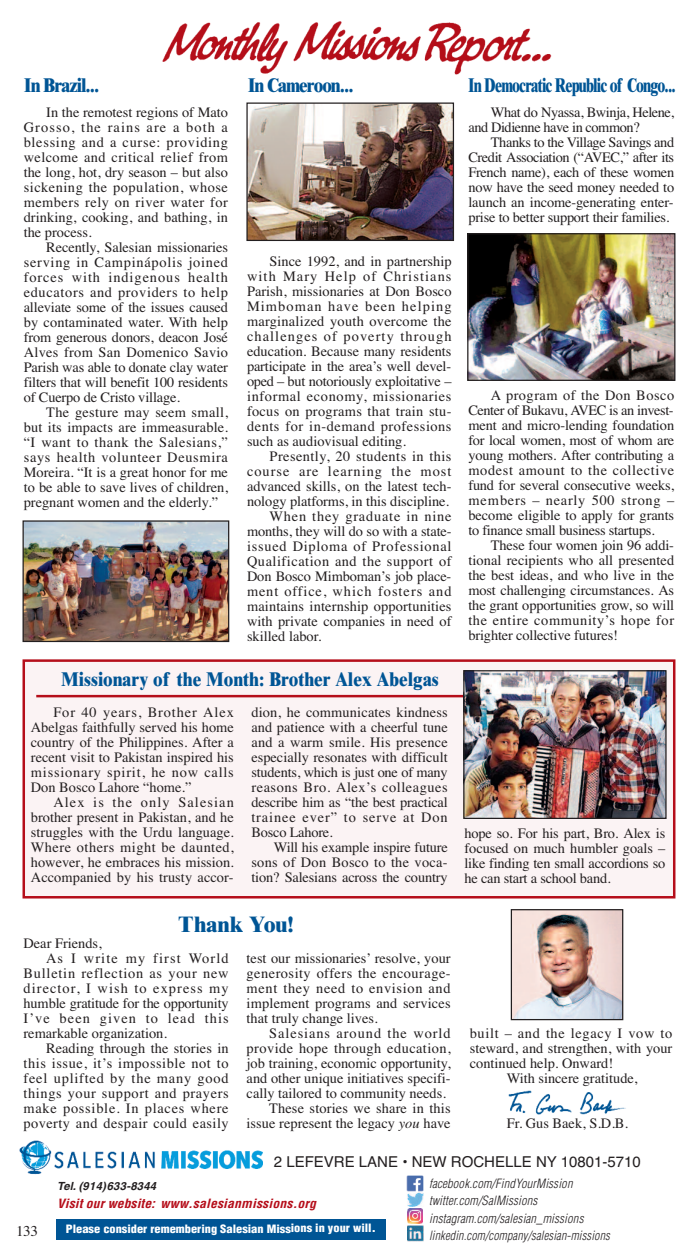
<style>
.page{position:relative;width:698px;height:1260px;background:#fff}
.page>*{position:absolute;margin:0;border:0;box-sizing:border-box;transform-origin:0 0}
.t1{font:800 22.5px "Times New Roman";color:#005595}
.t2{font:800 20px "Times New Roman";color:#005595;scale:.9 1}
.t3{font:800 20px "Times New Roman";letter-spacing:-.045em;color:#005595;scale:.74 1}
.t4{font:800 20px "Times New Roman";letter-spacing:-.045em;color:#005595;scale:.9 1}
.t5{font:15px "Helvetica";color:#231f20}
.t6{font:15px "Times";color:#231f20}
.t7{font:14.38px/15px "Times";color:#231f20;text-align:justify}
.t8{font:14.38px "Times";letter-spacing:.03em;color:#231f20}
.t9{font:14.38px "Times";letter-spacing:.055em;color:#231f20}
.t10{font:14.38px "Times";letter-spacing:.075em;color:#231f20}
.t11{font:14.38px "Times";letter-spacing:.04em;color:#231f20}
.t12{font:14.38px "Times";letter-spacing:.05em;color:#231f20}
.t13{font:14.38px/15px "Times";letter-spacing:-.03em;color:#231f20}
.t14{font:14.38px "Times";letter-spacing:.07em;color:#231f20}
.t15{font:14.38px "Times";letter-spacing:.035em;color:#231f20}
.t16{font:14.38px "Times";letter-spacing:.045em;color:#231f20}
.t17{font:14.38px "Times";letter-spacing:.065em;color:#231f20}
.t18{font:italic 300 condensed 12.5px/17.5px "Helvetica";letter-spacing:.015em;color:#231f20}
.t19{font:italic 700 condensed 12.5px "Helvetica";letter-spacing:.01em;color:#b50e1a;scale:1.1 1}
.t20{font:900 condensed 11.25px "Helvetica";color:#fff;scale:1.1 1}
.t21{font:italic 700 11.25px "Helvetica";letter-spacing:.02em;color:#231f20}
.s1{font-style:italic}
</style>
<div class="page">
<div style="left:25px;top:662px;width:647px;height:234px;background:#fbf3f4"></div>
<div style="left:22px;top:659px;width:653px;height:240px;border:2px solid #b50e1a"></div>
<img style="left:24px;top:522px;width:203px;height:118px">
<div style="left:22px;top:520px;width:207px;height:122px;border:1px solid #231f20"></div>
<img style="left:248px;top:104px;width:204px;height:135px">
<div style="left:246px;top:102px;width:208px;height:139px;border:1px solid #231f20"></div>
<hr style="left:36px;top:695px;width:630px;height:2px;background:#b50e1a">
<img style="left:512px;top:911px;width:109px;height:107px">
<div style="left:510px;top:909px;width:113px;height:111px;border:1px solid #231f20"></div>
<img style="left:469px;top:235px;width:204px;height:144px">
<div style="left:467px;top:233px;width:208px;height:148px;border:1px solid #231f20"></div>
<img style="left:465px;top:672px;width:199px;height:145px">
<div style="left:463px;top:670px;width:203px;height:149px;border:1px solid #231f20"></div>
<img style="left:162px;top:21px;width:390px;height:54px">
<img style="left:19px;top:1140px;width:243px;height:35px">
<img style="left:406px;top:1175px;width:18px;height:32px">
<img style="left:407px;top:1209px;width:16px;height:32px">
<div style="left:56px;top:1219px;width:329px;height:21px;background:#005595"></div>
<img style="left:508px;top:1090px;width:118px;height:25px">
<h2 class="t4" style="left:24px;top:73px;width:86px">In Brazil...</h2>
<h2 class="t4" style="left:247px;top:73px;width:119px">In Cameroon...</h2>
<h2 class="t3" style="left:468px;top:73px;width:282px">In Democratic Republic of Congo...</h2>
<p class="t7" style="left:24px;top:105px;width:206px;text-indent:23px">In the remotest regions of Mato Grosso, the rains are a both a blessing and a curse: providing welcome and critical relief from the long, hot, dry season – but also sickening the population, whose members rely on river water for drinking, cooking, and bathing, in the process.</p>
<p class="t7" style="left:24px;top:240px;width:206px;text-indent:22px">Recently, Salesian missionaries serving in Campinápolis joined forces with indigenous health educators and providers to help alleviate some of the issues caused by contaminated water. With help from generous donors, deacon José Alves from San Domenico Savio Parish was able to donate clay water filters that will benefit 100 residents of Cuerpo de Cristo village.</p>
<p class="t7" style="left:24px;top:405px;width:206px;text-indent:23px">The gesture may seem small, but its impacts are immeasurable. “I want to thank the Salesians,” says health volunteer Deusmira Moreira. “It is a great honor for me to be able to save lives of children, pregnant women and the elderly.”</p>
<p class="t7" style="left:247px;top:253px;width:206px;text-indent:23px">Since 1992, and in partnership with Mary Help of Christians Parish, missionaries at Don Bosco Mimboman have been helping marginalized youth overcome the challenges of poverty through education. Because many residents participate in the area’s well devel&shy;oped – but notoriously exploitative – informal economy, missionaries focus on programs that train stu&shy;dents for in-demand professions such as audiovisual editing.</p>
<p class="t8" style="left:269px;top:447px;width:183px">Presently, 20 students in this</p>
<p class="t14" style="left:247px;top:462px;width:206px">course are learning the most</p>
<p class="t7" style="left:247px;top:478px;width:206px">advanced skills, on the latest tech-</p>
<p class="t7" style="left:247px;top:493px;width:203px">nology platforms, in this discipline.</p>
<p class="t9" style="left:269px;top:507px;width:183px">When they graduate in nine</p>
<p class="t7" style="left:247px;top:523px;width:206px">months, they will do so with a state-</p>
<p class="t12" style="left:247px;top:537px;width:206px">issued Diploma of Professional</p>
<p class="t15" style="left:247px;top:552px;width:206px">Qualification and the support of</p>
<p class="t7" style="left:247px;top:568px;width:206px">Don Bosco Mimboman’s job place-</p>
<p class="t14" style="left:247px;top:582px;width:206px">ment office, which fosters and</p>
<p class="t7" style="left:247px;top:598px;width:206px">maintains internship opportunities</p>
<p class="t7" style="left:247px;top:613px;width:206px">with private companies in need of</p>
<p class="t7" style="left:247px;top:628px;width:76px">skilled labor.</p>
<h2 class="t2" style="left:61px;top:668px;width:421px">Missionary of the Month: Brother Alex Abelgas</h2>
<p class="t7" style="left:31px;top:705px;width:204px;text-indent:23px">For 40 years, Brother Alex Abelgas faithfully served his home country of the Philippines. After a recent visit to Pakistan inspired his missionary spirit, he now calls Don Bosco Lahore “home.”</p>
<p class="t7" style="left:31px;top:795px;width:204px;text-indent:23px">Alex is the only Salesian brother present in Pakistan, and he struggles with the Urdu language.<br>Where others might be daunted, however, he embraces his mission.<br>Accompanied by his trusty accor-</p>
<p class="t7" style="left:251px;top:705px;width:198px">dion, he communicates kindness and patience with a cheerful tune and a warm smile. His presence especially resonates with difficult students, which is just one of many reasons Bro. Alex’s colleagues describe him as “the best practical trainee ever” to serve at Don Bosco Lahore.</p>
<p class="t7" style="left:251px;top:840px;width:198px;text-indent:22px">Will his example inspire future sons of Don Bosco to the voca&shy;tion? Salesians across the country</p>
<h1 class="t1" style="left:178px;top:911px;width:117px">Thank You!</h1>
<p class="t7" style="left:24px;top:935px;width:80px">Dear Friends,</p>
<p class="t10" style="left:46px;top:949px;width:184px">As I write my first World</p>
<p class="t9" style="left:24px;top:964px;width:206px">Bulletin reflection as your new</p>
<p class="t10" style="left:24px;top:979px;width:207px">director, I wish to express my</p>
<p class="t7" style="left:24px;top:995px;width:206px">humble gratitude for the opportunity</p>
<p class="t10" style="left:24px;top:1009px;width:206px">I’ve been given to lead this</p>
<p class="t7" style="left:24px;top:1025px;width:145px">remarkable organization.</p>
<p class="t7" style="left:46px;top:1040px;width:184px">Reading through the stories in</p>
<p class="t11" style="left:24px;top:1054px;width:207px">this issue, it’s impossible not to</p>
<p class="t9" style="left:24px;top:1069px;width:207px">feel uplifted by the many good</p>
<p class="t11" style="left:24px;top:1084px;width:207px">things your support and prayers</p>
<p class="t12" style="left:24px;top:1099px;width:207px">make possible. In places where</p>
<p class="t8" style="left:24px;top:1114px;width:206px">poverty and despair could easily</p>
<p class="t7" style="left:246px;top:950px;width:205px">test our missionaries’ resolve, your generosity offers the encourage&shy;ment they need to envision and implement programs and services that truly change lives.</p>
<p class="t17" style="left:269px;top:1024px;width:183px">Salesians around the world</p>
<p class="t8" style="left:246px;top:1039px;width:205px">provide hope through education,</p>
<p class="t7" style="left:246px;top:1055px;width:205px">job training, economic opportunity,</p>
<p class="t7" style="left:246px;top:1070px;width:205px">and other unique initiatives specifi-</p>
<p class="t7" style="left:246px;top:1085px;width:201px">cally tailored to community needs.</p>
<p class="t7" style="left:269px;top:1100px;width:183px">These stories we share in this</p>
<p class="t7" style="left:246px;top:1115px;width:205px">issue represent the legacy <span class="s1">you</span> have</p>
<p class="t13" style="left:468px;top:105px;width:207px;text-indent:23px">What do Nyassa, Bwinja, Helene, and Didienne have in common?</p>
<p class="t7" style="left:468px;top:135px;width:207px;text-indent:23px">Thanks to the Village Savings and Credit Association (“AVEC,” after its French name), each of these women now have the seed money needed to launch an income-generating enter&shy;prise to better support their families.</p>
<p class="t7" style="left:468px;top:387px;width:207px;text-indent:22px">A program of the Don Bosco Center of Bukavu, AVEC is an invest&shy;ment and micro-lending foundation for local women, most of whom are young mothers. After contributing a modest amount to the collective fund for several consecutive weeks, members – nearly 500 strong – become eligible to apply for grants to finance small business startups.</p>
<p class="t7" style="left:468px;top:537px;width:207px;text-indent:22px">These four women join 96 addi&shy;tional recipients who all presented the best ideas, and who live in the most challenging circumstances. As the grant opportunities grow, so will the entire community’s hope for brighter collective futures!</p>
<p class="t7" style="left:464px;top:825px;width:202px">hope so. For his part, Bro. Alex is focused on much humbler goals – like finding ten small accordions so he can start a school band.</p>
<p class="t16" style="left:469px;top:1025px;width:204px">built – and the legacy I vow to</p>
<p class="t7" style="left:469px;top:1040px;width:204px">steward, and strengthen, with your</p>
<p class="t7" style="left:469px;top:1055px;width:145px">continued help. Onward!</p>
<p class="t7" style="left:506px;top:1070px;width:132px">With sincere gratitude,</p>
<p class="t7" style="left:506px;top:1115px;width:123px">Fr. Gus Baek, S.D.B.</p>
<p class="t6" style="left:16px;top:1222px;width:23px">133</p>
<p class="t5" style="left:274px;top:1153px;width:368px">2 LEFEVRE LANE • NEW ROCHELLE NY 10801-5710</p>
<p class="t21" style="left:57px;top:1182px;width:100px">Tel. (914)633-8344</p>
<p class="t19" style="left:57px;top:1197px;width:237px">Visit our website: www.salesianmissions.org</p>
<p class="t20" style="left:66px;top:1222px;width:283px">Please consider remembering Salesian Missions in your will.</p>
<p class="t18" style="left:429px;top:1175px;width:182px">facebook.com/FindYourMission twitter.com/SalMissions instagram.com/salesian_missions linkedin.com/company/salesian-missions</p>
</div>
